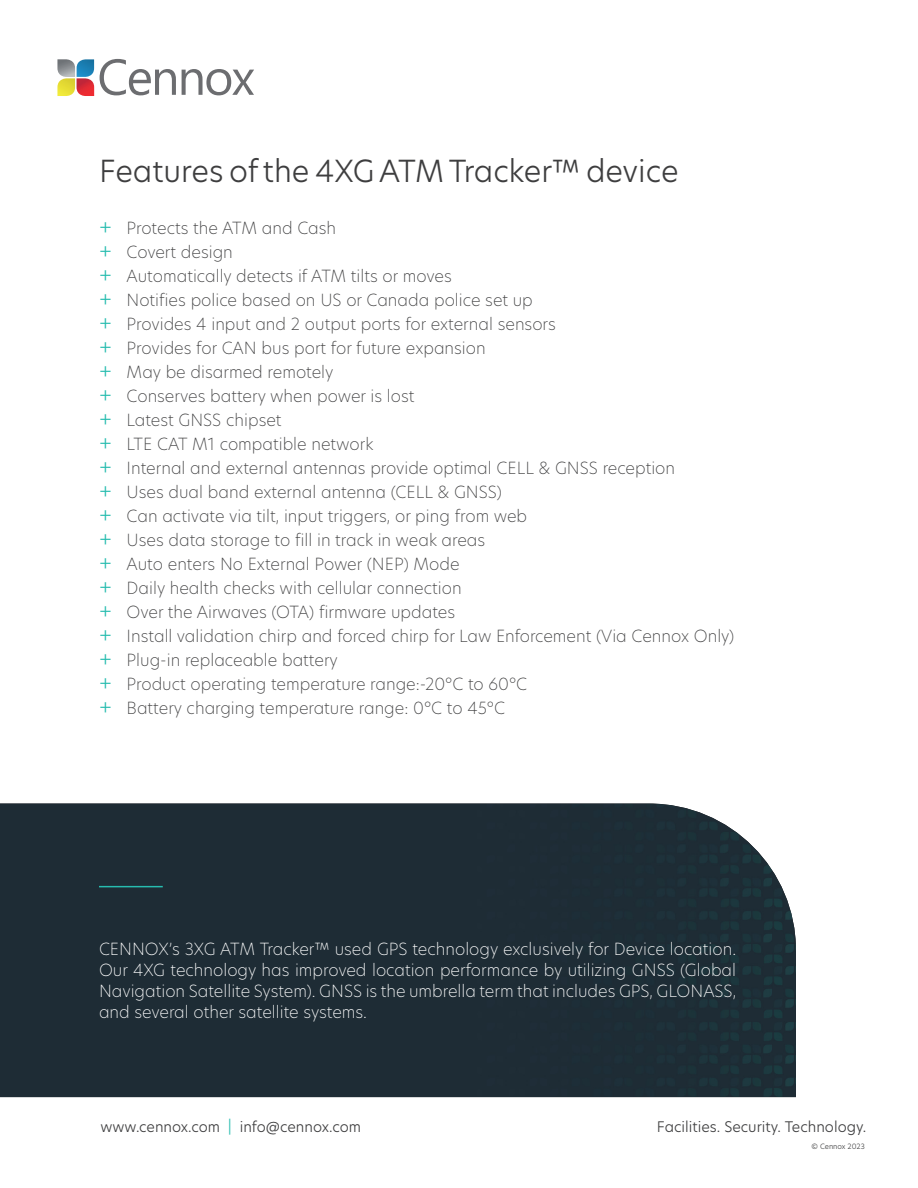
<style>
.page{position:relative;width:918px;height:1188px;background:#fff}
.page>*{position:absolute;margin:0;border:0;box-sizing:border-box;transform-origin:0 0}
.t1{font:300 30px "New Hero";color:#3e3e3f}
.t2{font:200 16.5px "New Hero";color:#3e3e3f}
.t3{font:200 16.5px/21px "New Hero";color:#fff;text-align:justify}
.t4{font:300 14.4px "New Hero";color:#3e3e3f}
.t5{font:300 7.2px "New Hero";color:#3e3e3f}
.s1{font-weight:300;font-size:18px;color:#27bcaf}
.s2{color:#27bcaf}
</style>
<div class="page">
<svg style="left:100px;top:59px;width:76px;height:36px"></svg>
<svg style="left:182px;top:69px;width:72px;height:26px"></svg>
<svg style="left:57px;top:59px;width:37px;height:37px"></svg>
<div style="left:0;top:804px;width:796px;height:293px;background:#1e2c35"></div>
<hr style="left:99px;top:886px;width:64px;height:1px;background:#27bcaf">
<p class="t1" style="left:99px;top:150px;width:581px">Features of the 4XG ATM Tracker™ device</p>
<p class="t2" style="left:100px;top:217px;width:238px"><span class="s1">+</span> Protects the ATM and Cash</p>
<p class="t2" style="left:100px;top:241px;width:135px"><span class="s1">+</span> Covert design</p>
<p class="t2" style="left:100px;top:265px;width:354px"><span class="s1">+</span> Automatically detects if ATM tilts or moves</p>
<p class="t2" style="left:100px;top:289px;width:435px"><span class="s1">+</span> Notifies police based on US or Canada police set up</p>
<p class="t2" style="left:100px;top:313px;width:458px"><span class="s1">+</span> Provides 4 input and 2 output ports for external sensors</p>
<p class="t2" style="left:100px;top:337px;width:388px"><span class="s1">+</span> Provides for CAN bus port for future expansion</p>
<p class="t2" style="left:100px;top:361px;width:235px"><span class="s1">+</span> May be disarmed remotely</p>
<p class="t2" style="left:100px;top:385px;width:316px"><span class="s1">+</span> Conserves battery when power is lost</p>
<p class="t2" style="left:100px;top:409px;width:183px"><span class="s1">+</span> Latest GNSS chipset</p>
<p class="t2" style="left:100px;top:433px;width:275px"><span class="s1">+</span> LTE CAT M1 compatible network</p>
<p class="t2" style="left:100px;top:457px;width:577px"><span class="s1">+</span> Internal and external antennas provide optimal CELL &amp; GNSS reception</p>
<p class="t2" style="left:100px;top:481px;width:404px"><span class="s1">+</span> Uses dual band external antenna (CELL &amp; GNSS)</p>
<p class="t2" style="left:100px;top:505px;width:429px"><span class="s1">+</span> Can activate via tilt, input triggers, or ping from web</p>
<p class="t2" style="left:100px;top:529px;width:387px"><span class="s1">+</span> Uses data storage to fill in track in weak areas</p>
<p class="t2" style="left:100px;top:553px;width:362px"><span class="s1">+</span> Auto enters No External Power (NEP) Mode</p>
<p class="t2" style="left:100px;top:577px;width:364px"><span class="s1">+</span> Daily health checks with cellular connection</p>
<p class="t2" style="left:100px;top:601px;width:357px"><span class="s1">+</span> Over the Airwaves (OTA) firmware updates</p>
<p class="t2" style="left:100px;top:625px;width:636px"><span class="s1">+</span> Install validation chirp and forced chirp for Law Enforcement (Via Cennox Only)</p>
<p class="t2" style="left:100px;top:649px;width:240px"><span class="s1">+</span> Plug-in replaceable battery</p>
<p class="t2" style="left:100px;top:673px;width:429px"><span class="s1">+</span> Product operating temperature range:-20°C to 60°C</p>
<p class="t2" style="left:100px;top:697px;width:407px"><span class="s1">+</span> Battery charging temperature range: 0°C to 45°C</p>
<p class="t3" style="left:99px;top:938px;width:639px">CENNOX’s 3XG ATM Tracker™ used GPS technology exclusively for Device location.<br>Our 4XG technology has improved location performance by utilizing GNSS (Global Navigation Satellite System). GNSS is the umbrella term that includes GPS, GLONASS, and several other satellite systems.</p>
<p class="t4" style="left:100px;top:1117px;width:262px">www.cennox.com <span class="s2">|</span> info@cennox.com</p>
<p class="t4" style="left:657px;top:1117px;width:211px">Facilities. Security. Technology.</p>
<p class="t5" style="left:812px;top:1142px;width:55px">© Cennox 2023</p>
</div>
